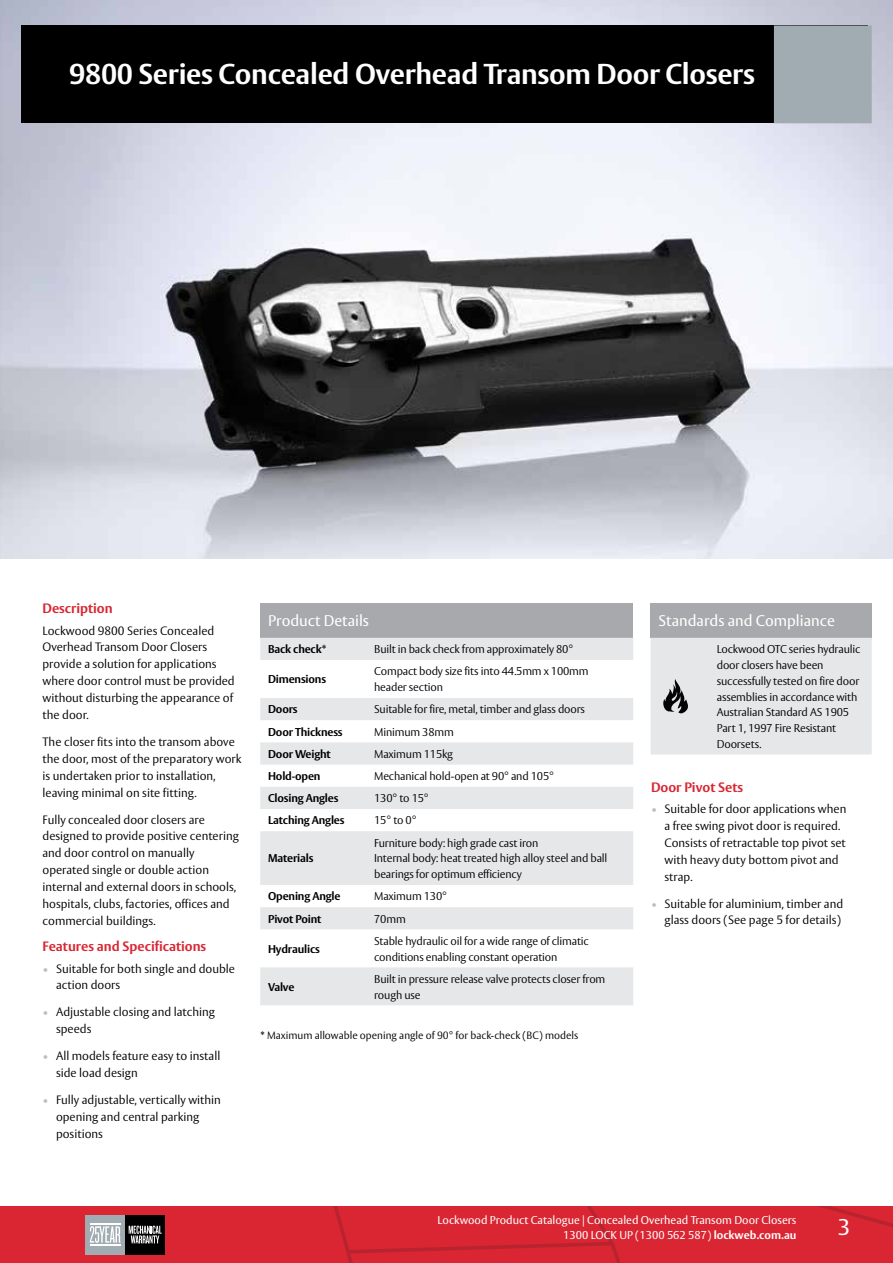
<style>
.page{position:relative;width:893px;height:1263px;background:#fff}
.page>*{position:absolute;margin:0;border:0;box-sizing:border-box;transform-origin:0 0}
.t1{font:700 28.5px "ASSA Vesta";letter-spacing:-.01em;color:#fff}
.t2{font:22.5px "ASSA Vesta";color:#fff}
.t3{font:15.3px "ASSA Vesta";color:#fff}
.t4{font:700 13.5px "ASSA Vesta";color:#d92632}
.t5{font:300 12px/16.8px "ASSA Vesta";color:#000}
.t6{font:300 11.25px/15.8px "ASSA Vesta";letter-spacing:-.015em;color:#000}
.t7{font:700 11.25px "ASSA Vesta";letter-spacing:-.015em;color:#000}
.t8{font:11.25px/15px "ASSA Vesta";color:#fff;text-align:right}
.t9{font:300 10.5px "ASSA Vesta";color:#000}
.s1{color:#bcbec0}
.s2{font-weight:700}
</style>
<div class="page">
<svg style="left:0;top:1206px;width:893px;height:57px;background:#d12a36"></svg>
<hr style="left:90px;top:1224px;width:30px;height:1px;background:#fff">
<hr style="left:90px;top:1244px;width:30px;height:1px;background:#fff">
<img style="left:0;top:0;width:893px;height:558px">
<div style="left:21px;top:26px;width:846px;height:97px;background:#000"></div>
<div style="left:774px;top:26px;width:98px;height:97px;background:#a1abb2"></div>
<div style="left:260px;top:603px;width:373px;height:35px;background:#a7a9ac"></div>
<svg style="left:260px;top:638px;width:373px;height:367px;fill:#e6e7e8"></svg>
<div style="left:651px;top:603px;width:221px;height:35px;background:#a7a9ac"></div>
<div style="left:651px;top:638px;width:221px;height:116px;background:#e6e7e8"></div>
<h1 class="t1" style="left:69px;top:57px;width:687px">9800 Series Concealed Overhead Transom Door Closers</h1>
<p class="t4" style="left:43px;top:600px;width:72px">Description</p>
<p class="t5" style="left:43px;top:622px;width:194px">Lockwood 9800 Series Concealed<br>Overhead Transom Door Closers provide a solution for applications where door control must be provided without disturbing the appearance of the door.</p>
<p class="t5" style="left:43px;top:734px;width:200px">The closer fits into the transom above the door, most of the preparatory work is undertaken prior to installation, leaving minimal on site fitting.</p>
<p class="t5" style="left:43px;top:811px;width:198px">Fully concealed door closers are designed to provide positive centering and door control on manually operated single or double action internal and external doors in schools, hospitals, clubs, factories, offices and commercial buildings.</p>
<p class="t4" style="left:43px;top:938px;width:165px">Features and Specifications</p>
<p class="t5" style="left:56px;top:960px;width:180px;text-indent:-14px"><span class="s1">•</span> Suitable for both single and double action doors</p>
<p class="t5" style="left:56px;top:1004px;width:161px;text-indent:-14px"><span class="s1">•</span> Adjustable closing and latching speeds</p>
<p class="t5" style="left:56px;top:1048px;width:166px;text-indent:-14px"><span class="s1">•</span> All models feature easy to install side load design</p>
<p class="t5" style="left:56px;top:1092px;width:166px;text-indent:-14px"><span class="s1">•</span> Fully adjustable, vertically within opening and central parking positions</p>
<p class="t3" style="left:268px;top:612px;width:102px">Product Details</p>
<p class="t7" style="left:268px;top:642px;width:60px">Back check*</p>
<p class="t6" style="left:374px;top:642px;width:201px">Built in back check from approximately 80°</p>
<p class="t7" style="left:268px;top:672px;width:59px">Dimensions</p>
<p class="t6" style="left:374px;top:664px;width:216px">Compact body size fits into 44.5mm x 100mm header section</p>
<p class="t7" style="left:268px;top:702px;width:31px">Doors</p>
<p class="t6" style="left:374px;top:702px;width:212px">Suitable for fire, metal, timber and glass doors</p>
<p class="t7" style="left:268px;top:725px;width:76px">Door Thickness</p>
<p class="t6" style="left:374px;top:724px;width:81px">Minimum 38mm</p>
<p class="t7" style="left:268px;top:747px;width:64px">Door Weight</p>
<p class="t6" style="left:374px;top:746px;width:80px">Maximum 115kg</p>
<p class="t7" style="left:268px;top:769px;width:54px">Hold-open</p>
<p class="t6" style="left:374px;top:769px;width:181px">Mechanical hold-open at 90° and 105°</p>
<p class="t7" style="left:268px;top:791px;width:72px">Closing Angles</p>
<p class="t6" style="left:374px;top:791px;width:56px">130° to 15°</p>
<p class="t7" style="left:268px;top:814px;width:78px">Latching Angles</p>
<p class="t6" style="left:374px;top:813px;width:44px">15° to 0°</p>
<p class="t7" style="left:268px;top:851px;width:47px">Materials</p>
<p class="t6" style="left:374px;top:835px;width:235px">Furniture body: high grade cast iron<br>Internal body: heat treated high alloy steel and ball bearings for optimum efficiency</p>
<p class="t7" style="left:268px;top:889px;width:74px">Opening Angle</p>
<p class="t6" style="left:374px;top:889px;width:74px">Maximum 130°</p>
<p class="t7" style="left:268px;top:912px;width:55px">Pivot Point</p>
<p class="t6" style="left:374px;top:911px;width:33px">70mm</p>
<p class="t7" style="left:268px;top:942px;width:53px">Hydraulics</p>
<p class="t6" style="left:374px;top:933px;width:216px">Stable hydraulic oil for a wide range of climatic conditions enabling constant operation</p>
<p class="t7" style="left:268px;top:980px;width:28px">Valve</p>
<p class="t6" style="left:374px;top:971px;width:233px">Built in pressure release valve protects closer from rough use</p>
<p class="t9" style="left:260px;top:1029px;width:319px"><span class="s2">*</span> Maximum allowable opening angle of 90° for back-check (BC) models</p>
<p class="t3" style="left:658px;top:612px;width:178px">Standards and Compliance</p>
<p class="t6" style="left:717px;top:642px;width:145px">Lockwood OTC series hydraulic door closers have been successfully tested on fire door assemblies in accordance with<br>Australian Standard AS 1905<br>Part 1, 1997 Fire Resistant<br>Doorsets.</p>
<p class="t4" style="left:651px;top:779px;width:94px">Door Pivot Sets</p>
<p class="t5" style="left:664px;top:801px;width:183px;text-indent:-14px"><span class="s1">•</span> Suitable for door applications when a free swing pivot door is required.<br>Consists of retractable top pivot set with heavy duty bottom pivot and strap.</p>
<p class="t5" style="left:651px;top:895px;width:194px;text-align:right"><span class="s1">•</span> Suitable for aluminium, timber and glass doors (See page 5 for details)</p>
<p class="t8" style="left:438px;top:1212px;width:360px">Lockwood Product Catalogue | Concealed Overhead Transom Door Closers<br>1300 LOCK UP (1300 562 587) <span class="s2">lockweb.com.au</span></p>
<h2 class="t2" style="left:838px;top:1214px;width:14px">3</h2>
</div>
